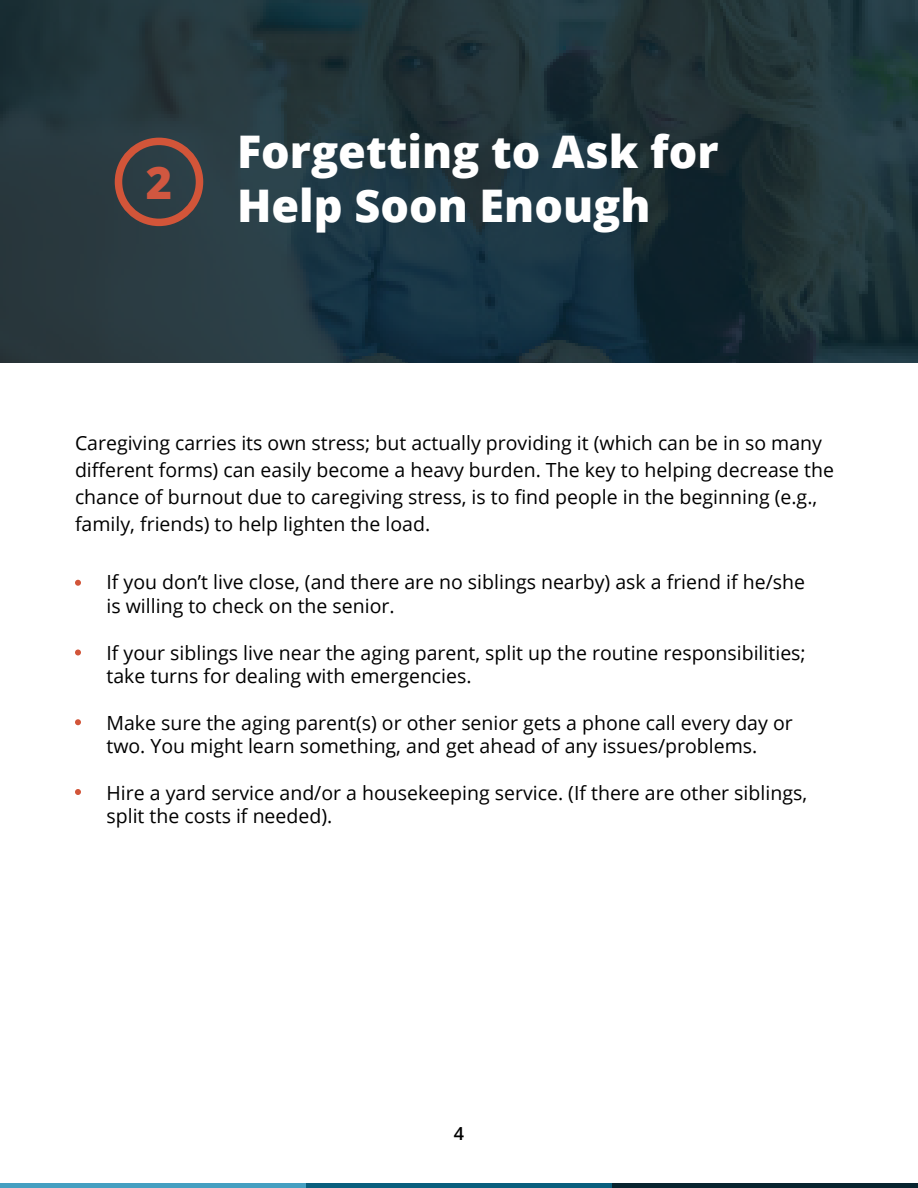
<style>
.page{position:relative;width:918px;height:1188px;background:#fff}
.page>*{position:absolute;margin:0;border:0;box-sizing:border-box;transform-origin:0 0}
.t1{font:800 45px/54px "Open Sans";color:#fff}
.t2{font:800 45px "Open Sans";color:#d05740}
.t3{font:19.5px/23.4px "Open Sans";color:#000}
.t4{font:600 18px "Open Sans";color:#000}
</style>
<div class="page">
<hr style="left:0;top:1184px;width:306px;height:4px;background:#459fc1">
<hr style="left:306px;top:1184px;width:306px;height:4px;background:#095e7d">
<hr style="left:612px;top:1184px;width:306px;height:4px;background:#08242f">
<img style="left:1px;top:1px;width:917px;height:362px">
<div style="left:115px;top:138px;width:88px;height:88px;border:8px solid #d25539;border-radius:50%"></div>
<svg style="left:75px;top:580px;width:6px;height:6px"></svg>
<svg style="left:75px;top:650px;width:6px;height:6px"></svg>
<svg style="left:75px;top:719px;width:6px;height:6px"></svg>
<svg style="left:75px;top:789px;width:6px;height:6px"></svg>
<p class="t2" style="left:146px;top:149px;width:28px">2</p>
<p class="t1" style="left:237px;top:123px;width:483px">Forgetting to Ask for<br>Help Soon Enough</p>
<p class="t3" style="left:75px;top:429px;width:760px;line-height:27px">Caregiving carries its own stress; but actually providing it (which can be in so many different forms) can easily become a heavy burden. The key to helping decrease the chance of burnout due to caregiving stress, is to find people in the beginning (e.g., family, friends) to help lighten the load.</p>
<p class="t3" style="left:106px;top:570px;width:700px">If you don’t live close, (and there are no siblings nearby) ask a friend if he/she is willing to check on the senior.</p>
<p class="t3" style="left:106px;top:640px;width:701px">If your siblings live near the aging parent, split up the routine responsibilities; take turns for dealing with emergencies.</p>
<p class="t3" style="left:106px;top:711px;width:688px">Make sure the aging parent(s) or other senior gets a phone call every day or two. You might learn something, and get ahead of any issues/problems.</p>
<p class="t3" style="left:106px;top:781px;width:702px">Hire a yard service and/or a housekeeping service. (If there are other siblings, split the costs if needed).</p>
<p class="t4" style="left:454px;top:1121px;width:12px">4</p>
</div>
